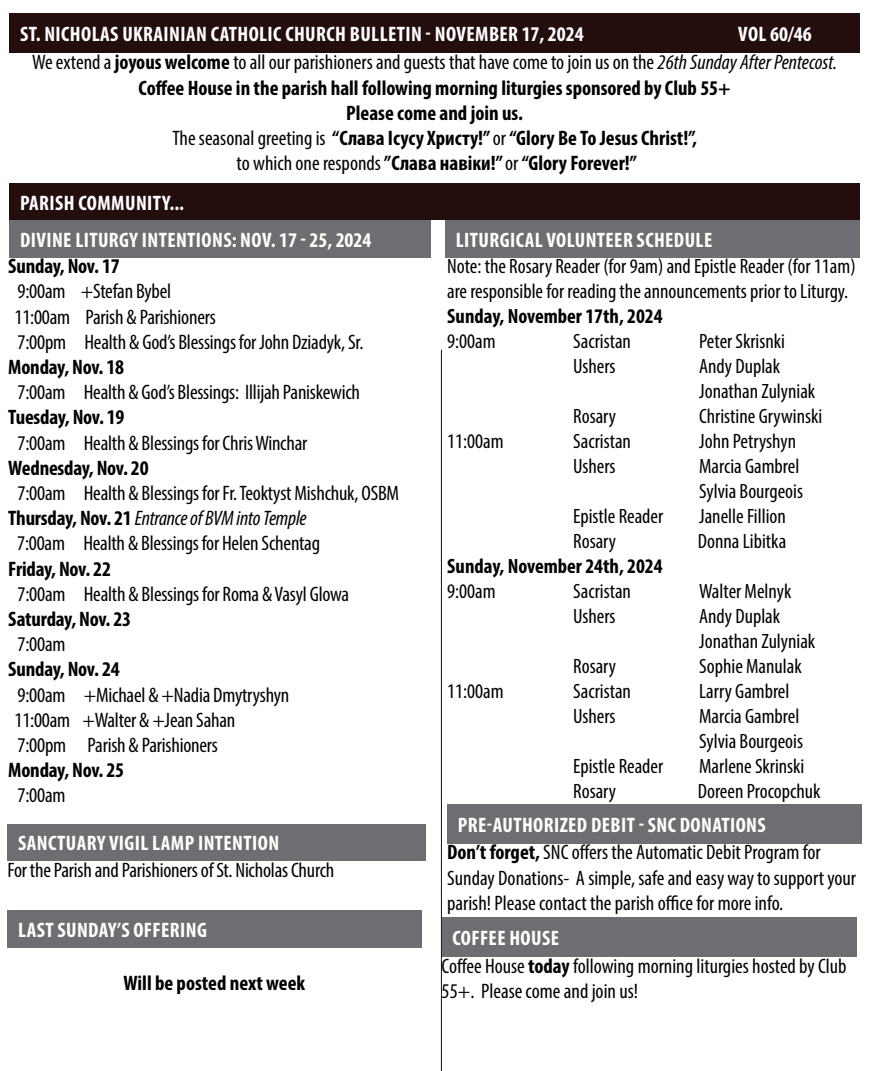
<style>
.page{position:relative;width:882px;height:1071px;background:#fff}
.page>*{position:absolute;margin:0;border:0;box-sizing:border-box;transform-origin:0 0}
.t1{font:condensed 21px/25.2px "Myriad Pro";letter-spacing:-.01em;color:#000}
.t2{font:700 condensed 21px/25.2px "Myriad Pro";color:#000;text-align:center}
.t3{font:700 condensed 21px "Myriad Pro";letter-spacing:.02em;color:#fff}
.t4{font:italic condensed 21px "Myriad Pro";letter-spacing:-.01em;color:#000}
.t5{font:condensed 20.82px/25px "Myriad Pro";color:#000}
.t6{font:700 condensed 20.82px "Myriad Pro";color:#000}
.s1{font-weight:400}
.s2{font-weight:400;font-style:italic}
.s3{font-weight:700;font-style:normal}
.s4{font-weight:700;color:#fff}
.s5{font-weight:700}
</style>
<div class="page">
<div style="left:9px;top:220px;width:422px;height:37px;background:#6d6e71"></div>
<div style="left:9px;top:184px;width:851px;height:36px;background:#240d0d"></div>
<div style="left:9px;top:13px;width:851px;height:39px;background:#240d0d"></div>
<hr style="left:441px;top:350px;width:1px;height:721px;background:#240d0d">
<div style="left:7px;top:824px;width:419px;height:37px;background:#6d6e71"></div>
<div style="left:7px;top:910px;width:415px;height:37px;background:#6d6e71"></div>
<div style="left:445px;top:220px;width:415px;height:38px;background:#6d6e71"></div>
<div style="left:447px;top:805px;width:415px;height:39px;background:#6d6e71"></div>
<div style="left:442px;top:918px;width:414px;height:39px;background:#6d6e71"></div>
<p class="t3" style="left:20px;top:21px;width:565px">ST. NICHOLAS UKRAINIAN CATHOLIC CHURCH BULLETIN - NOVEMBER 17, 2024</p>
<p class="t3" style="left:738px;top:21px;width:75px">VOL 60/46</p>
<p class="t2" style="left:32px;top:49px;width:807px"><span class="s1">We extend a</span> joyous welcome <span class="s1">to all our parishioners and guests that have come to join us on the</span> <span class="s2">26th Sunday After Pentecost.<br></span>Coffee House in the parish hall following morning liturgies sponsored by Club 55+<br>Please come and join us.<br><span class="s1">The seasonal greeting is</span> “Слава Ісусу Христу!” <span class="s1">or</span> “Glory Be To Jesus Christ!”,<br><span class="s1">to which one responds</span> ”Слава навіки!” <span class="s1">or</span> “Glory Forever!”</p>
<p class="t3" style="left:20px;top:190px;width:166px">PARISH COMMUNITY...</p>
<p class="t3" style="left:20px;top:227px;width:353px">DIVINE LITURGY INTENTIONS: NOV. 17 - 25, 2024</p>
<p class="t2" style="left:8px;top:253px;width:113px">Sunday, Nov. 17</p>
<p class="t1" style="left:14px;top:279px;width:351px">9:00am +Stefan Bybel<br>11:00am Parish &amp; Parishioners<br>7:00pm Health &amp; God’s Blessings for John Dziadyk, Sr.</p>
<p class="t2" style="left:8px;top:354px;width:117px">Monday, Nov. 18</p>
<p class="t1" style="left:18px;top:379px;width:344px">7:00am Health &amp; God’s Blessings: Illijah Paniskewich</p>
<p class="t2" style="left:8px;top:404px;width:118px">Tuesday, Nov. 19</p>
<p class="t1" style="left:18px;top:430px;width:291px">7:00am Health &amp; Blessings for Chris Winchar</p>
<p class="t2" style="left:8px;top:455px;width:142px">Wednesday, Nov. 20</p>
<p class="t1" style="left:18px;top:480px;width:383px">7:00am Health &amp; Blessings for Fr. Teoktyst Mishchuk, OSBM</p>
<p class="t4" style="left:8px;top:506px;width:300px"><span class="s3">Thursday, Nov. 21</span> Entrance of BVM into Temple</p>
<p class="t1" style="left:17px;top:531px;width:304px">7:00am Health &amp; Blessings for Helen Schentag</p>
<p class="t2" style="left:8px;top:556px;width:104px">Friday, Nov. 22</p>
<p class="t1" style="left:18px;top:581px;width:333px">7:00am Health &amp; Blessings for Roma &amp; Vasyl Glowa</p>
<p class="t2" style="left:8px;top:606px;width:124px">Saturday, Nov. 23</p>
<p class="t1" style="left:18px;top:631px;width:49px">7:00am</p>
<p class="t2" style="left:8px;top:656px;width:113px">Sunday, Nov. 24</p>
<p class="t1" style="left:14px;top:682px;width:276px">9:00am +Michael &amp; +Nadia Dmytryshyn<br>11:00am +Walter &amp; +Jean Sahan<br>7:00pm Parish &amp; Parishioners</p>
<p class="t2" style="left:8px;top:757px;width:117px">Monday, Nov. 25</p>
<p class="t1" style="left:18px;top:783px;width:49px">7:00am</p>
<p class="t3" style="left:18px;top:830px;width:263px">SANCTUARY VIGIL LAMP INTENTION</p>
<p class="t1" style="left:7px;top:857px;width:329px">For the Parish and Parishioners of St. Nicholas Church</p>
<p class="t3" style="left:18px;top:917px;width:190px">LAST SUNDAY’S OFFERING</p>
<p class="t2" style="left:124px;top:970px;width:183px">Will be posted next week</p>
<p class="t3" style="left:456px;top:227px;width:258px">LITURGICAL VOLUNTEER SCHEDULE</p>
<p class="t5" style="left:447px;top:253px;width:410px">Note: the Rosary Reader (for 9am) and Epistle Reader (for 11am) are responsible for reading the announcements prior to Liturgy.</p>
<p class="t6" style="left:447px;top:303px;width:217px">Sunday, November 17th, 2024</p>
<p class="t5" style="left:447px;top:328px;width:50px">9:00am</p>
<p class="t5" style="left:573px;top:328px;width:59px">Sacristan</p>
<p class="t5" style="left:699px;top:328px;width:87px">Peter Skrisnki</p>
<p class="t5" style="left:573px;top:353px;width:44px">Ushers</p>
<p class="t5" style="left:699px;top:353px;width:118px">Andy Duplak<br>Jonathan Zulyniak</p>
<p class="t5" style="left:573px;top:403px;width:44px">Rosary</p>
<p class="t5" style="left:699px;top:403px;width:125px">Christine Grywinski</p>
<p class="t5" style="left:447px;top:428px;width:58px">11:00am</p>
<p class="t5" style="left:573px;top:428px;width:59px">Sacristan</p>
<p class="t5" style="left:699px;top:428px;width:98px">John Petryshyn</p>
<p class="t5" style="left:573px;top:453px;width:44px">Ushers</p>
<p class="t5" style="left:699px;top:453px;width:105px">Marcia Gambrel<br>Sylvia Bourgeois</p>
<p class="t5" style="left:573px;top:503px;width:92px">Epistle Reader</p>
<p class="t5" style="left:699px;top:503px;width:88px">Janelle Fillion</p>
<p class="t5" style="left:573px;top:528px;width:44px">Rosary</p>
<p class="t5" style="left:698px;top:528px;width:90px">Donna Libitka</p>
<p class="t6" style="left:447px;top:553px;width:217px">Sunday, November 24th, 2024</p>
<p class="t5" style="left:447px;top:578px;width:50px">9:00am</p>
<p class="t5" style="left:573px;top:578px;width:59px">Sacristan</p>
<p class="t5" style="left:699px;top:578px;width:94px">Walter Melnyk</p>
<p class="t5" style="left:573px;top:603px;width:44px">Ushers</p>
<p class="t5" style="left:699px;top:603px;width:118px">Andy Duplak<br>Jonathan Zulyniak</p>
<p class="t5" style="left:573px;top:653px;width:44px">Rosary</p>
<p class="t5" style="left:699px;top:653px;width:104px">Sophie Manulak</p>
<p class="t5" style="left:447px;top:678px;width:58px">11:00am</p>
<p class="t5" style="left:573px;top:678px;width:59px">Sacristan</p>
<p class="t5" style="left:699px;top:678px;width:92px">Larry Gambrel</p>
<p class="t5" style="left:573px;top:703px;width:44px">Ushers</p>
<p class="t5" style="left:699px;top:703px;width:105px">Marcia Gambrel<br>Sylvia Bourgeois</p>
<p class="t5" style="left:573px;top:753px;width:92px">Epistle Reader</p>
<p class="t5" style="left:699px;top:753px;width:107px">Marlene Skrinski</p>
<p class="t5" style="left:573px;top:778px;width:44px">Rosary</p>
<p class="t5" style="left:698px;top:778px;width:124px">Doreen Procopchuk</p>
<p class="t1" style="left:447px;top:811px;width:375px;line-height:27.3px;text-indent:11px"><span class="s4">PRE-AUTHORIZED DEBIT - SNC DONATIONS<br></span><span class="s5">Don’t forget,</span> SNC offers the Automatic Debit Program for</p>
<p class="t1" style="left:447px;top:865px;width:410px">Sunday Donations- A simple, safe and easy way to support your parish! Please contact the parish office for more info.</p>
<p class="t1" style="left:442px;top:924px;width:406px;line-height:27.3px;text-indent:11px"><span class="s4">COFFEE HOUSE<br></span>Coffee House <span class="s5">today</span> following morning liturgies hosted by Club</p>
<p class="t1" style="left:442px;top:978px;width:198px">55+. Please come and join us!</p>
</div>
